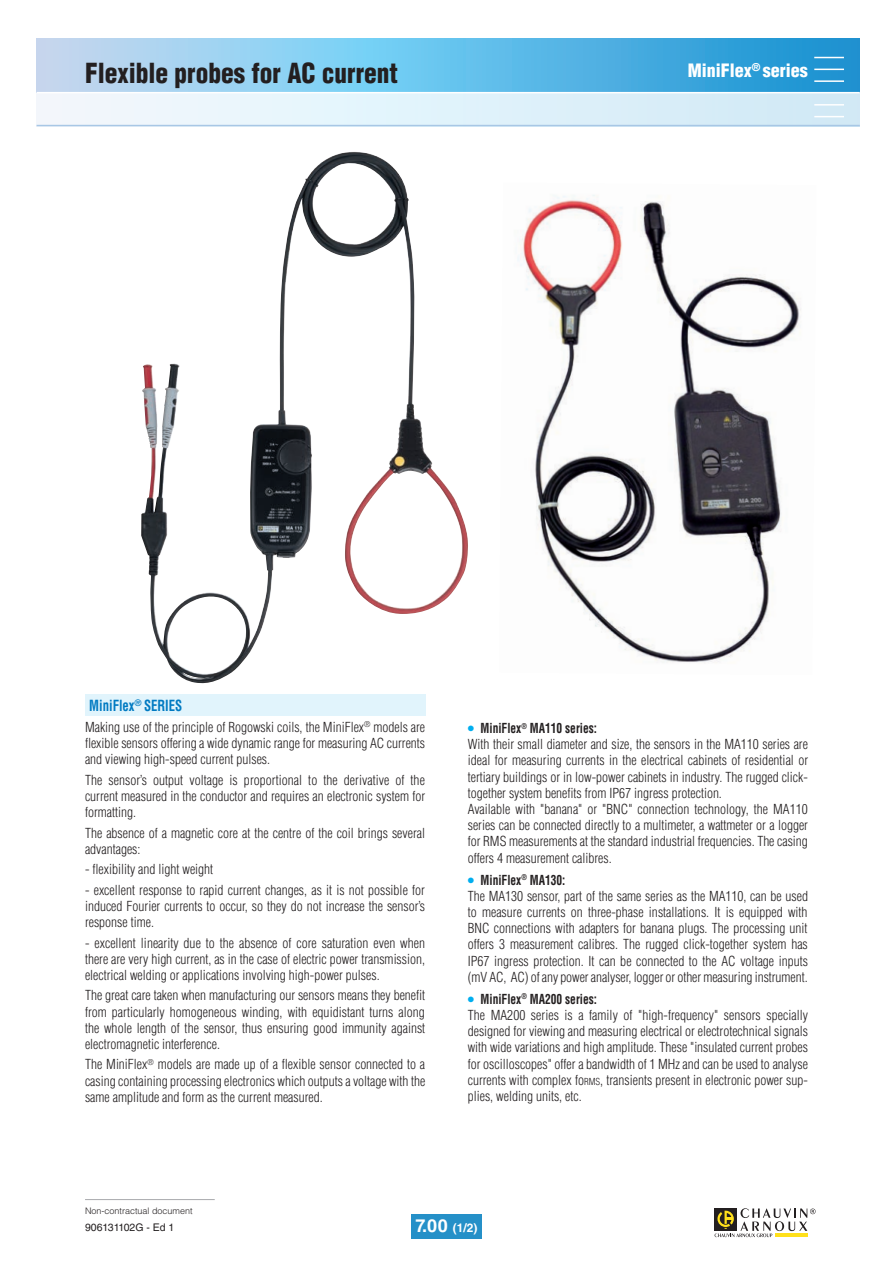
<style>
.page{position:relative;width:893px;height:1263px;background:#fff}
.page>*{position:absolute;margin:0;border:0;box-sizing:border-box;transform-origin:0 0}
.t1{font:900 condensed 27px "Helvetica LT Std";color:#231f20;scale:.94 1}
.t2{font:900 condensed 18px "Helvetica LT Std";color:#fff}
.t3{font:700 condensed 15px "Helvetica LT Std";color:#007ac2;scale:.85 1}
.t4{font:300 condensed 13.5px/16.2px "Helvetica LT Std";color:#231f20;text-align:justify}
.t5{font:700 12px "Helvetica LT Std";color:#fff}
.t6{font:10.5px "Helvetica LT Std";color:#231f20}
.t7{font:300 9px "Helvetica LT Std";color:#231f20}
.s1{font-weight:700;font-size:15px;color:#00aeef}
.s2{font-weight:700}
.s3{font-size:9.45px}
.s4{font-size:18px}
</style>
<div class="page">
<div style="left:714px;top:1208px;width:23px;height:23px;background:#231f20"></div>
<svg style="left:715px;top:1208px;width:101px;height:29px"></svg>
<div style="left:36px;top:38px;width:824px;height:88px;background:linear-gradient(to right,#c4e4fa,#1698d7)"></div>
<div style="left:36px;top:93px;width:824px;height:33px;background:linear-gradient(to right,#f3f9fd,#d0eaf7)"></div>
<hr style="left:37px;top:92px;width:823px;height:1px;background:#fff">
<hr style="left:37px;top:125px;width:823px;height:1px;background:#a8c7e5">
<hr style="left:814px;top:69px;width:30px;height:1px;background:#fff">
<hr style="left:814px;top:104px;width:30px;height:2px;background:#fff">
<hr style="left:814px;top:57px;width:30px;height:1px;background:#fff">
<hr style="left:814px;top:80px;width:30px;height:2px;background:#fff">
<hr style="left:814px;top:116px;width:30px;height:1px;background:#fff">
<hr style="left:85px;top:1199px;width:130px;height:1px;background:#a8a9ad">
<div style="left:411px;top:1215px;width:71px;height:24px;background:#2590c8"></div>
<div style="left:85px;top:694px;width:340px;height:22px;background:#e1f4fc"></div>
<img style="left:517px;top:195px;width:284px;height:468px">
<img style="left:141px;top:178px;width:166px;height:469px">
<h1 class="t1" style="left:85px;top:56px;width:462px">Pinces ampèremetriques pour courant AC</h1>
<h2 class="t2" style="left:741px;top:59px;width:68px">Seri MN</h2>
<h1 class="t1" style="left:85px;top:56px;width:334px">Flexible probes for AC current</h1>
<h2 class="t2" style="left:688px;top:59px;width:122px">MiniFlex<sup>®</sup> series</h2>
<p class="t3" style="left:89px;top:696px;width:111px">MiniFlex<sup>®</sup> SERIES</p>
<p class="t4" style="left:85px;top:719px;width:342px">Making use of the principle of Rogowski coils, the MiniFlex<sup>®</sup> models are flexible sensors offering a wide dynamic range for measuring AC currents and viewing high-speed current pulses.</p>
<p class="t4" style="left:85px;top:772px;width:342px">The sensor’s output voltage is proportional to the derivative of the current measured in the conductor and requires an electronic system for formatting.</p>
<p class="t4" style="left:85px;top:824px;width:342px">The absence of a magnetic core at the centre of the coil brings several advantages:</p>
<p class="t4" style="left:85px;top:861px;width:130px">- flexibility and light weight</p>
<p class="t4" style="left:85px;top:881px;width:342px">- excellent response to rapid current changes, as it is not possible for induced Fourier currents to occur, so they do not increase the sensor’s response time.</p>
<p class="t4" style="left:85px;top:934px;width:342px">- excellent linearity due to the absence of core saturation even when there are very high current, as in the case of electric power transmission, electrical welding or applications involving high-power pulses.</p>
<p class="t4" style="left:85px;top:987px;width:342px">The great care taken when manufacturing our sensors means they benefit from particularly homogeneous winding, with equidistant turns along the whole length of the sensor, thus ensuring good immunity against electromagnetic interference.</p>
<p class="t4" style="left:85px;top:1056px;width:342px">The MiniFlex<sup>®</sup> models are made up of a flexible sensor connected to a casing containing processing electronics which outputs a voltage with the same amplitude and form as the current measured.</p>
<p class="t4" style="left:468px;top:720px;width:342px;text-align:left"><span class="s1">•</span> <span class="s2">MiniFlex</span><sup>®</sup> <span class="s2">MA110 series:<br></span>With their small diameter and size, the sensors in the MA110 series are ideal for measuring currents in the electrical cabinets of residential or tertiary buildings or in low-power cabinets in industry. The rugged click&shy;together system benefits from IP67 ingress protection.<br>Available with "banana" or "BNC" connection technology, the MA110 series can be connected directly to a multimeter, a wattmeter or a logger for RMS measurements at the standard industrial frequencies. The casing offers 4 measurement calibres.</p>
<p class="t4" style="left:468px;top:871px;width:342px;text-align:left"><span class="s1">•</span> <span class="s2">MiniFlex</span><sup>®</sup> <span class="s2">MA130:<br></span>The MA130 sensor, part of the same series as the MA110, can be used to measure currents on three-phase installations. It is equipped with BNC connections with adapters for banana plugs. The processing unit offers 3 measurement calibres. The rugged click-together system has IP67 ingress protection. It can be connected to the AC voltage inputs (mV AC, AC) of any power analyser, logger or other measuring instrument.</p>
<p class="t4" style="left:468px;top:991px;width:342px;text-align:left"><span class="s1">•</span> <span class="s2">MiniFlex</span><sup>®</sup> <span class="s2">MA200 series:<br></span>The MA200 series is a family of "high-frequency" sensors specially designed for viewing and measuring electrical or electrotechnical signals with wide variations and high amplitude. These "insulated current probes for oscilloscopes" offer a bandwidth of 1 MHz and can be used to analyse currents with complex fo<span class="s3">RMS</span>, transients present in electronic power sup&shy;plies, welding units, etc.</p>
<p class="t7" style="left:85px;top:1205px;width:109px">Non-contractual document</p>
<p class="t6" style="left:85px;top:1221px;width:91px">906131102G - Ed 1</p>
<p class="t5" style="left:415px;top:1220px;width:64px"><span class="s4">7.00</span> (1/2)</p>
</div>
